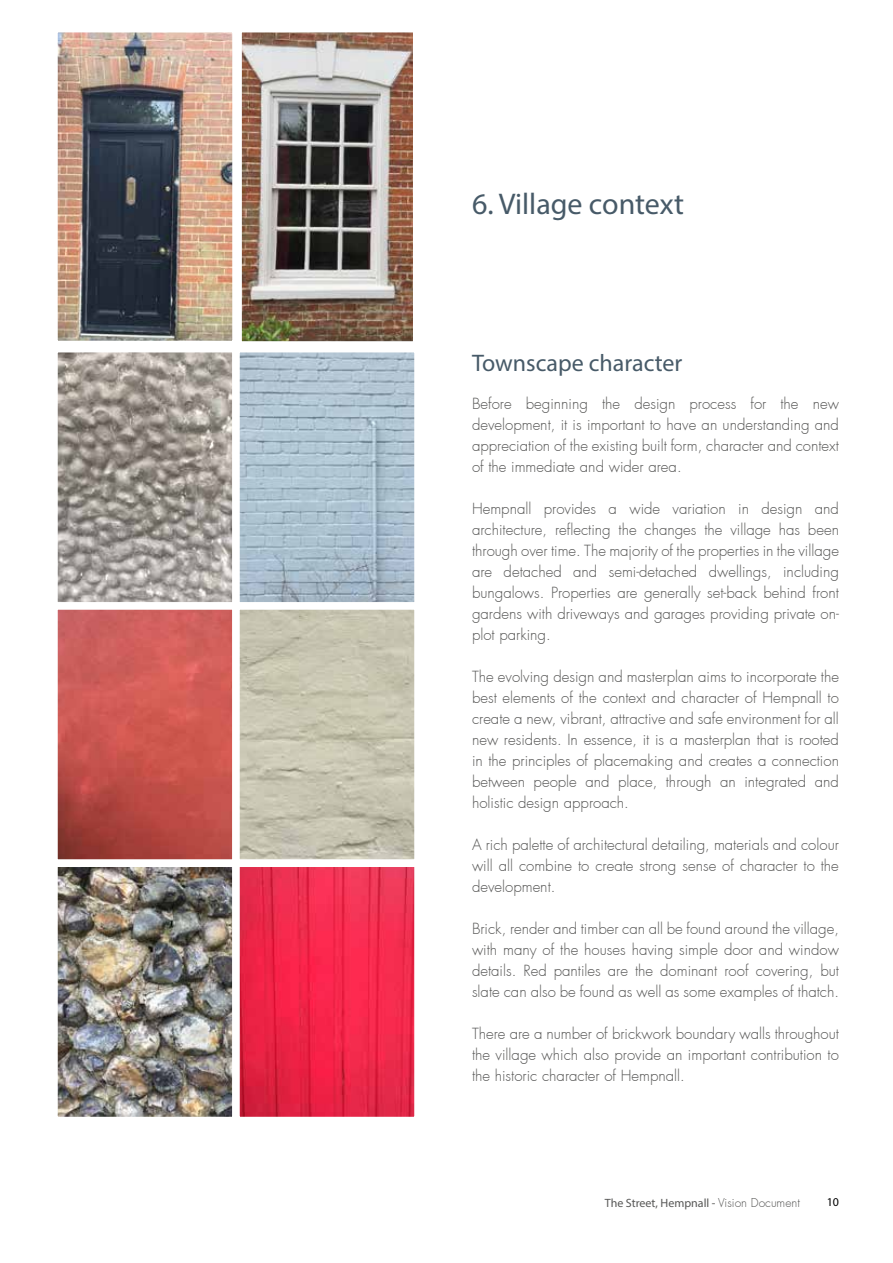
<style>
.page{position:relative;width:893px;height:1263px;background:#fff}
.page>*{position:absolute;margin:0;border:0;box-sizing:border-box;transform-origin:0 0}
.t1{font:30px "Myriad Pro";color:#475a68}
.t2{font:24px "Myriad Pro";color:#475a68}
.t3{font:300 15px/21px "Futura";color:#575756;text-align:justify}
.t4{font:12px "Myriad Pro";color:#575756}
.t5{font:12px "Myriad Pro";color:#000}
.s1{font-family:"Futura";font-weight:300}
</style>
<div class="page">
<img style="left:59px;top:354px;width:354px;height:761px">
<div style="left:50px;top:345px;width:190px;height:265px;border:8px solid #fff"></div>
<div style="left:232px;top:345px;width:190px;height:265px;border:8px solid #fff"></div>
<div style="left:50px;top:602px;width:190px;height:265px;border:8px solid #fff"></div>
<div style="left:232px;top:602px;width:190px;height:265px;border:8px solid #fff"></div>
<div style="left:50px;top:859px;width:190px;height:265px;border:8px solid #fff"></div>
<div style="left:232px;top:859px;width:190px;height:265px;border:8px solid #fff"></div>
<img style="left:243px;top:34px;width:168px;height:306px">
<div style="left:234px;top:25px;width:186px;height:324px;border:8px solid #fff"></div>
<img style="left:59px;top:34px;width:172px;height:305px">
<div style="left:50px;top:25px;width:190px;height:323px;border:8px solid #fff"></div>
<h1 class="t1" style="left:472px;top:185px;width:214px">6. Village context</h1>
<h2 class="t2" style="left:472px;top:348px;width:212px">Townscape character</h2>
<p class="t3" style="left:472px;top:394px;width:368px">Before beginning the design process for the new development, it is important to have an understanding and appreciation of the existing built form, character and context of the immediate and wider area.</p>
<p class="t3" style="left:472px;top:499px;width:368px">Hempnall provides a wide variation in design and architecture, reflecting the changes the village has been through over time. The majority of the properties in the village are detached and semi-detached dwellings, including bungalows. Properties are generally set-back behind front gardens with driveways and garages providing private on&shy;plot parking.</p>
<p class="t3" style="left:472px;top:667px;width:368px">The evolving design and masterplan aims to incorporate the best elements of the context and character of Hempnall to create a new, vibrant, attractive and safe environment for all new residents. In essence, it is a masterplan that is rooted in the principles of placemaking and creates a connection between people and place, through an integrated and holistic design approach.</p>
<p class="t3" style="left:472px;top:835px;width:368px">A rich palette of architectural detailing, materials and colour will all combine to create strong sense of character to the development.</p>
<p class="t3" style="left:472px;top:919px;width:369px">Brick, render and timber can all be found around the village, with many of the houses having simple door and window details. Red pantiles are the dominant roof covering, but slate can also be found as well as some examples of thatch.</p>
<p class="t3" style="left:472px;top:1024px;width:368px">There are a number of brickwork boundary walls throughout the village which also provide an important contribution to the historic character of Hempnall.</p>
<p class="t4" style="left:605px;top:1195px;width:196px">The Street, Hempnall - <span class="s1">Vision Document</span></p>
<p class="t5" style="left:827px;top:1195px;width:14px">10</p>
</div>
